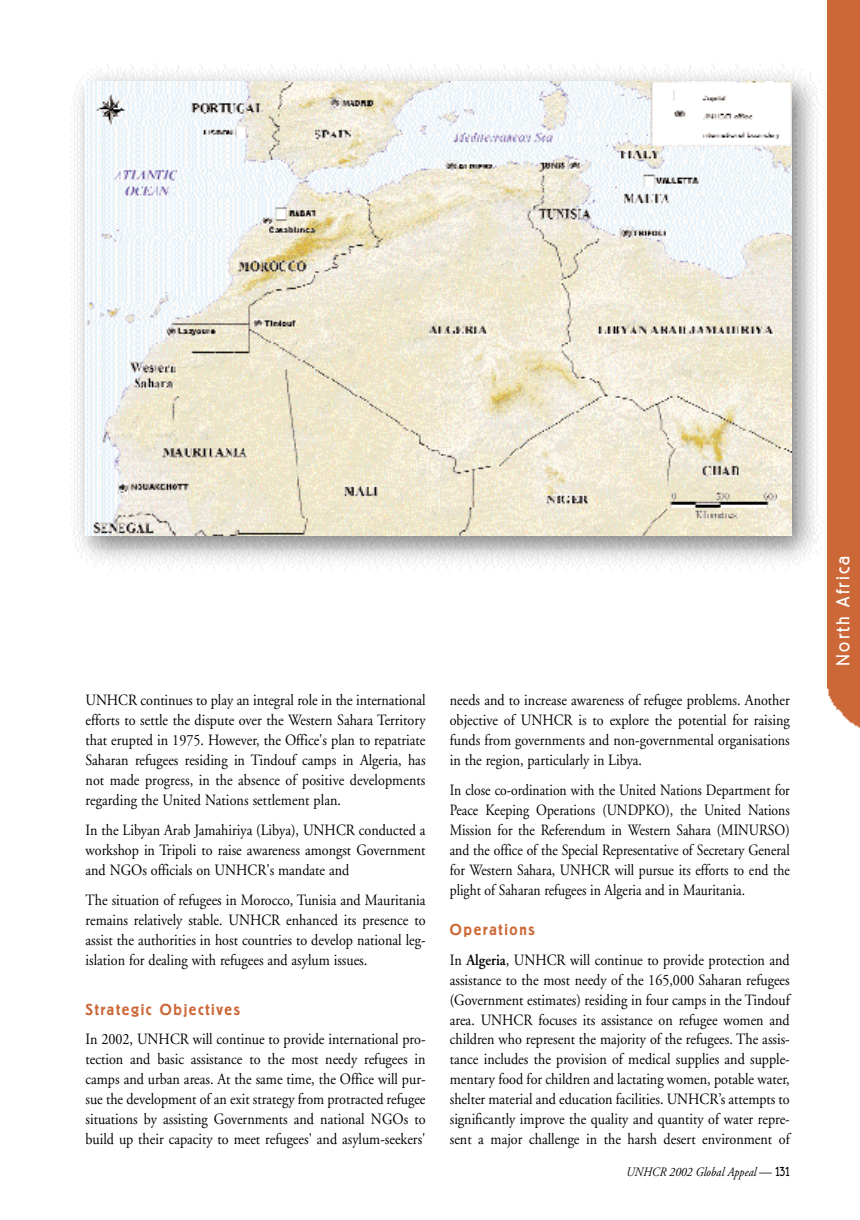
<style>
.page{position:relative;width:860px;height:1220px;background:#fff}
.page>*{position:absolute;margin:0;border:0;box-sizing:border-box;transform-origin:0 0}
.t1{font:300 18.6px "Berliner Grotesk";letter-spacing:.11em;color:#fff}
.t2{font:15.6px/20px "Adobe Garamond";color:#000;text-align:justify;scale:.9 1}
.t3{font:15.6px/20px "Adobe Garamond";color:#000;text-align:justify;scale:.87 1}
.t4{font:500 15.6px "Berliner Grotesk";letter-spacing:.105em;color:#cc6737}
.t5{font:italic 12.9px "Adobe Garamond";color:#000;scale:.9 1}
.s1{color:#fff}
.s2{font-weight:600}
.s3{font-style:normal;font-size:14.25px}
.s4{font-family:"Berliner Grotesk";font-weight:300;font-style:normal}
</style>
<div class="page">
<img style="left:71px;top:64px;width:756px;height:508px">
<img style="left:85px;top:81px;width:706px;height:454px">
<div style="left:827px;top:0;width:33px;height:728px;background:#cc6737"></div>
<p class="t2" style="left:86px;top:691px;width:379px">UNHCR continues to play an integral role in the international efforts to settle the dispute over the Western Sahara Territory that erupted in 1975. However, the Office's plan to repatriate Saharan refugees residing in Tindouf camps in Algeria, has not made progress, in the absence of positive developments regarding the United Nations settlement plan.</p>
<p class="t2" style="left:86px;top:821px;width:379px">In the Libyan Arab Jamahiriya (Libya), UNHCR conducted a workshop in Tripoli to raise awareness amongst Government and NGOs officials on UNHCR's mandate and <span class="s1">activities.</span></p>
<p class="t2" style="left:86px;top:891px;width:379px">The situation of refugees in Morocco, Tunisia and Mauritania remains relatively stable. UNHCR enhanced its presence to assist the authorities in host countries to develop national leg&shy;islation for dealing with refugees and asylum issues.</p>
<p class="t4" style="left:86px;top:1003px;width:156px">Strategic Objectives</p>
<p class="t2" style="left:86px;top:1030px;width:379px">In 2002, UNHCR will continue to provide international pro&shy;tection and basic assistance to the most needy refugees in camps and urban areas. At the same time, the Office will pur&shy;sue the development of an exit strategy from protracted refugee situations by assisting Governments and national NGOs to build up their capacity to meet refugees' and asylum-seekers'</p>
<p class="t2" style="left:450px;top:691px;width:379px">needs and to increase awareness of refugee problems. Another objective of UNHCR is to explore the potential for raising funds from governments and non-governmental organisations in the region, particularly in Libya.</p>
<p class="t3" style="left:450px;top:781px;width:392px">In close co-ordination with the United Nations Department for Peace Keeping Operations (UNDPKO), the United Nations Mission for the Referendum in Western Sahara (MINURSO) and the office of the Special Representative of Secretary General for Western Sahara, UNHCR will pursue its efforts to end the plight of Saharan refugees in Algeria and in Mauritania.</p>
<p class="t4" style="left:450px;top:923px;width:86px">Operations</p>
<p class="t2" style="left:450px;top:950px;width:379px">In <span class="s2">Algeria</span>, UNHCR will continue to provide protection and assistance to the most needy of the 165,000 Saharan refugees (Government estimates) residing in four camps in the Tindouf area. UNHCR focuses its assistance on refugee women and children who represent the majority of the refugees. The assis&shy;tance includes the provision of medical supplies and supple&shy;mentary food for children and lactating women, potable water, shelter material and education facilities. UNHCR’s attempts to significantly improve the quality and quantity of water repre&shy;sent a major challenge in the harsh desert environment of</p>
<p class="t5" style="left:626px;top:1165px;width:184px">UNHCR 2002 Global Appeal <span class="s3">—</span> <span class="s4">131</span></p>
<p class="t1" style="left:836px;top:665px;width:111px;rotate:-90deg">North Africa</p>
</div>
